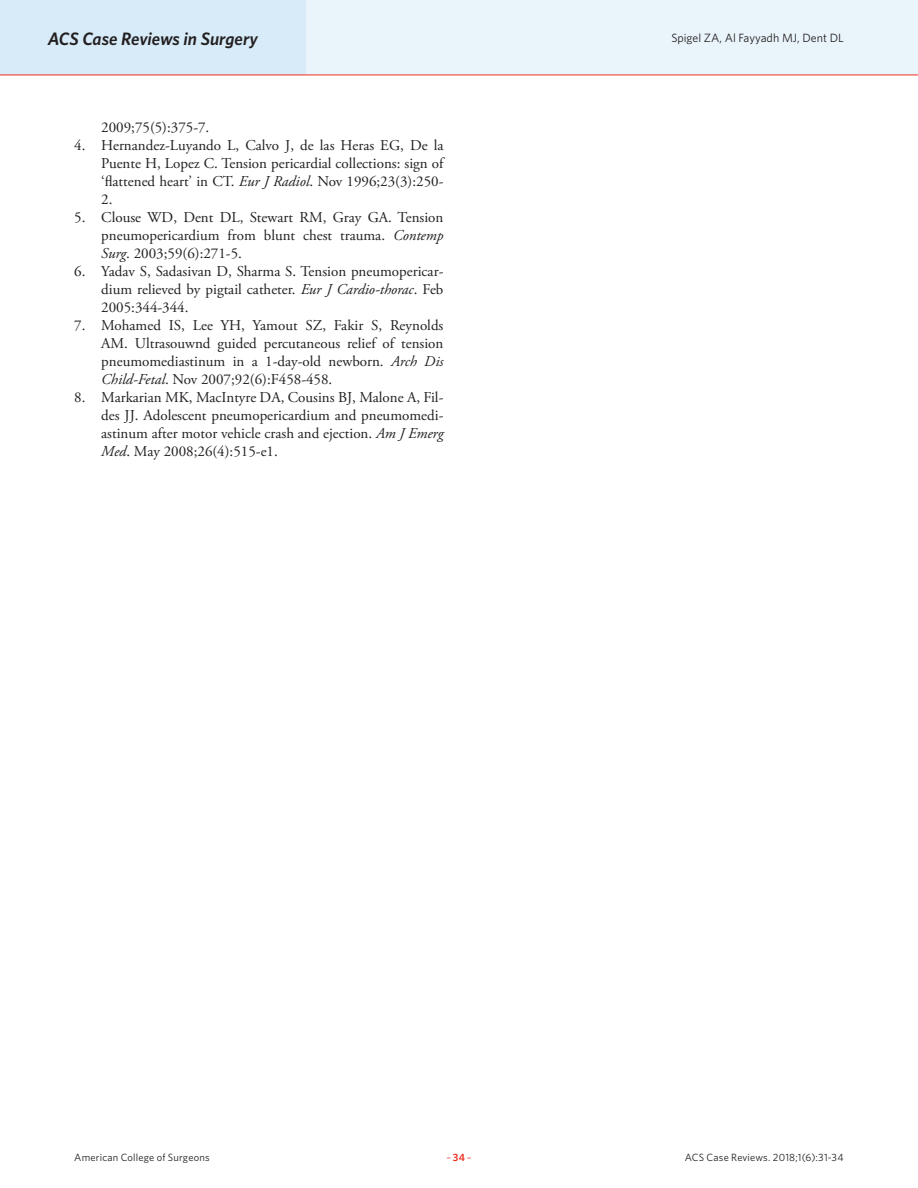
<style>
.page{position:relative;width:918px;height:1188px;background:#fff}
.page>*{position:absolute;margin:0;border:0;box-sizing:border-box;transform-origin:0 0}
.t1{font:italic 600 18px "Whitney";letter-spacing:-.005em;color:#231f20}
.t2{font:15px/18px "Adobe Garamond Pro";color:#231f20;text-align:justify}
.t3{font:12px "Whitney";color:#231f20}
.t4{font:10.5px "Whitney";letter-spacing:.02em;color:#231f20}
.t5{font:10.5px "Whitney";color:#ee2e22}
.s1{font-style:italic}
.s2{font-weight:600}
</style>
<div class="page">
<div style="left:0;top:0;width:918px;height:75px;background:#eaf5fb"></div>
<div style="left:0;top:0;width:306px;height:75px;background:#d7ebf8"></div>
<hr style="left:0;top:75px;width:918px;height:1px;background:#ee2e22">
<p class="t1" style="left:48px;top:26px;width:212px">ACS Case Reviews in Surgery</p>
<p class="t3" style="left:671px;top:30px;width:174px">Spigel ZA, Al Fayyadh MJ, Dent DL</p>
<p class="t2" style="left:101px;top:119px;width:110px">2009;75(5):375-7.</p>
<p class="t2" style="left:101px;top:137px;width:344px;text-indent:-27px">4. Hernandez-Luyando L, Calvo J, de las Heras EG, De la Puente H, Lopez C. Tension pericardial collections: sign of ‘flattened heart’ in CT. <span class="s1">Eur J Radiol</span>. Nov 1996;23(3):250- 2.</p>
<p class="t2" style="left:101px;top:209px;width:344px;text-indent:-27px">5. Clouse WD, Dent DL, Stewart RM, Gray GA. Tension pneumopericardium from blunt chest trauma. <span class="s1">Contemp Surg</span>. 2003;59(6):271-5.</p>
<p class="t2" style="left:101px;top:263px;width:344px;text-indent:-27px">6. Yadav S, Sadasivan D, Sharma S. Tension pneumopericar&shy;dium relieved by pigtail catheter. <span class="s1">Eur J Cardio-thorac</span>. Feb 2005:344-344.</p>
<p class="t2" style="left:101px;top:317px;width:344px;text-indent:-27px">7. Mohamed IS, Lee YH, Yamout SZ, Fakir S, Reynolds AM. Ultrasouwnd guided percutaneous relief of tension pneumomediastinum in a 1-day-old newborn. <span class="s1">Arch Dis Child-Fetal</span>. Nov 2007;92(6):F458-458.</p>
<p class="t2" style="left:101px;top:389px;width:344px;text-indent:-27px">8. Markarian MK, MacIntyre DA, Cousins BJ, Malone A, Fil&shy;des JJ. Adolescent pneumopericardium and pneumomedi&shy;astinum after motor vehicle crash and ejection. <span class="s1">Am J Emerg Med</span>. May 2008;26(4):515-e1.</p>
<p class="t4" style="left:74px;top:1150px;width:137px">American College of Surgeons</p>
<p class="t5" style="left:446px;top:1150px;width:27px">–<span class="s2">34</span>–</p>
<p class="t4" style="left:685px;top:1150px;width:161px">ACS Case Reviews. 2018;1(6):31-34</p>
</div>
